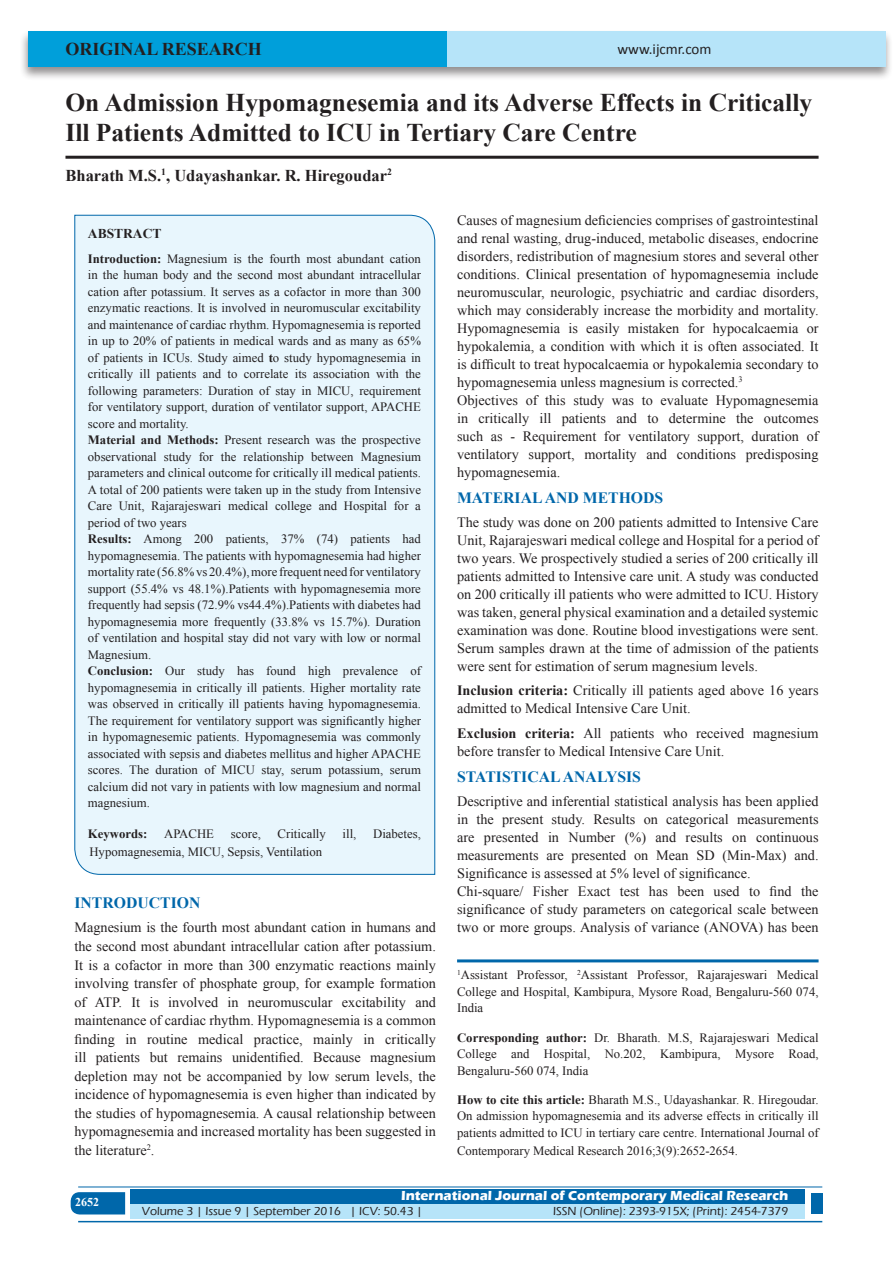
<style>
.page{position:relative;width:893px;height:1263px;background:#fff}
.page>*{position:absolute;margin:0;border:0;box-sizing:border-box;transform-origin:0 0}
.A_Title_New{font:700 25.5px/30px "Times New Roman";color:#231f20}
.AT_new{font:700 18px "Times New Roman";color:#231f20}
.AU-New{font:700 16.5px "Times New Roman";color:#231f20}
.t1{font:700 15.75px "Times New Roman";color:#0067aa}
.t2{font:15px "Calibri";color:#231f20}
.TX_New{font:14.25px/18px "Times New Roman";color:#231f20;text-align:justify}
.t3{font:700 13.5px "Eras ITC";color:#fff}
.t4{font:700 13.5px "Times New Roman";color:#231f20}
.HTC_new{font:12.75px/16.5px "Times New Roman";color:#231f20}
.Corresponding{font:12.75px/16.5px "Times New Roman";color:#231f20;text-align:justify}
.Affi_New{font:12.75px/16.5px "Times New Roman";color:#231f20;text-align:justify}
.t5{font:700 12.75px "Times New Roman";color:#231f20}
.t6{font:500 12px "Eras ITC";color:#231f20}
.t7{font:700 12px "Times New Roman";color:#fff}
.s1{font-weight:700}
</style>
<div class="page">
<div style="left:19px;top:29px;width:874px;height:52px;background:#231f20;opacity:.5"></div>
<div style="left:28px;top:31px;width:857px;height:35px;background:#b6e4f9"></div>
<div style="left:28px;top:31px;width:418px;height:35px;background:#009fda"></div>
<svg style="left:71px;top:1192px;width:54px;height:22px"></svg>
<div style="left:130px;top:1189px;width:674px;height:15px;background:#0067aa"></div>
<div style="left:130px;top:1204px;width:674px;height:15px;background:#b6e4f9"></div>
<hr style="left:78px;top:1186px;width:744px;height:1px;background:#0067aa">
<hr style="left:78px;top:1221px;width:744px;height:1px;background:#0067aa">
<div style="left:811px;top:1193px;width:11px;height:21px;background:#0067aa"></div>
<hr style="left:65px;top:156px;width:754px;height:3px;background:#231f20">
<div style="left:74px;top:214px;width:361px;height:661px;background:#e8f6fd"></div>
<hr style="left:457px;top:959px;width:362px;height:3px;background:#0067aa">
<p class="AT_new" style="left:65px;top:36px;width:198px">ORIGINAL RESEARCH</p>
<p class="t2" style="left:617px;top:40px;width:96px">www.ijcmr.com</p>
<p class="A_Title_New" style="left:65px;top:87px;width:748px">On Admission Hypomagnesemia and its Adverse Effects in Critically<br>Ill Patients Admitted to ICU in Tertiary Care Centre</p>
<p class="AU-New" style="left:65px;top:164px;width:328px">Bharath M.S.<sup>1</sup>, Udayashankar. R. Hiregoudar<sup>2</sup></p>
<p class="t4" style="left:88px;top:224px;width:75px">ABSTRACT</p>
<p class="HTC_new" style="left:88px;top:250px;width:335px"><span class="s1">Introduction:</span> Magnesium is the fourth most abundant cation in the human body and the second most abundant intracellular cation after potassium. It serves as a cofactor in more than 300 enzymatic reactions. It is involved in neuromuscular excitability and maintenance of cardiac rhythm. Hypomagnesemia is reported in up to 20% of patients in medical wards and as many as 65% of patients in ICUs. Study aimed <span class="s1">t</span>o study hypomagnesemia in critically ill patients and to correlate its association with the following parameters: Duration of stay in MICU, requirement for ventilatory support, duration of ventilator support, APACHE score and mortality.<br><span class="s1">Material and Methods:</span> Present research was the prospective observational study for the relationship between Magnesium parameters and clinical outcome for critically ill medical patients.<br>A total of 200 patients were taken up in the study from Intensive Care Unit, Rajarajeswari medical college and Hospital for a period of two years<br><span class="s1">Results:</span> Among 200 patients, 37% (74) patients had hypomagnesemia. The patients with hypomagnesemia had higher mortality rate (56.8% vs 20.4%), more frequent need for ventilatory support (55.4% vs 48.1%).Patients with hypomagnesemia more frequently had sepsis (72.9% vs44.4%).Patients with diabetes had hypomagnesemia more frequently (33.8% vs 15.7%). Duration of ventilation and hospital stay did not vary with low or normal Magnesium.<br><span class="s1">Conclusion:</span> Our study has found high prevalence of hypomagnesemia in critically ill patients. Higher mortality rate was observed in critically ill patients having hypomagnesemia.<br>The requirement for ventilatory support was significantly higher in hypomagnesemic patients. Hypomagnesemia was commonly associated with sepsis and diabetes mellitus and higher APACHE scores. The duration of MICU stay, serum potassium, serum calcium did not vary in patients with low magnesium and normal magnesium.</p>
<p class="t5" style="left:88px;top:825px;width:61px">Keywords:</p>
<p class="HTC_new" style="left:164px;top:825px;width:51px">APACHE</p>
<p class="HTC_new" style="left:231px;top:825px;width:32px">score,</p>
<p class="HTC_new" style="left:278px;top:825px;width:50px">Critically</p>
<p class="HTC_new" style="left:343px;top:825px;width:15px">ill,</p>
<p class="HTC_new" style="left:373px;top:825px;width:49px">Diabetes,</p>
<p class="HTC_new" style="left:89px;top:843px;width:234px">Hypomagnesemia, MICU, Sepsis, Ventilation</p>
<h1 class="t1" style="left:74px;top:891px;width:127px">INTRODUCTION</h1>
<p class="TX_New" style="left:74px;top:918px;width:363px;line-height:18.6px">Magnesium is the fourth most abundant cation in humans and the second most abundant intracellular cation after potassium.<br>It is a cofactor in more than 300 enzymatic reactions mainly involving transfer of phosphate group, for example formation of ATP. It is involved in neuromuscular excitability and maintenance of cardiac rhythm. Hypomagnesemia is a common finding in routine medical practice, mainly in critically ill patients but remains unidentified. Because magnesium depletion may not be accompanied by low serum levels, the incidence of hypomagnesemia is even higher than indicated by the studies of hypomagnesemia. A causal relationship between hypomagnesemia and increased mortality has been suggested in the literature<sup>2</sup>.</p>
<p class="TX_New" style="left:457px;top:211px;width:363px">Causes of magnesium deficiencies comprises of gastrointestinal and renal wasting, drug-induced, metabolic diseases, endocrine disorders, redistribution of magnesium stores and several other conditions. Clinical presentation of hypomagnesemia include neuromuscular, neurologic, psychiatric and cardiac disorders, which may considerably increase the morbidity and mortality.<br>Hypomagnesemia is easily mistaken for hypocalcaemia or hypokalemia, a condition with which it is often associated. It is difficult to treat hypocalcaemia or hypokalemia secondary to hypomagnesemia unless magnesium is corrected.<sup>3</sup></p>
<p class="TX_New" style="left:457px;top:391px;width:363px">Objectives of this study was to evaluate Hypomagnesemia in critically ill patients and to determine the outcomes such as - Requirement for ventilatory support, duration of ventilatory support, mortality and conditions predisposing hypomagnesemia.</p>
<h1 class="t1" style="left:457px;top:486px;width:208px">MATERIAL AND METHODS</h1>
<p class="TX_New" style="left:457px;top:513px;width:363px">The study was done on 200 patients admitted to Intensive Care Unit, Rajarajeswari medical college and Hospital for a period of two years. We prospectively studied a series of 200 critically ill patients admitted to Intensive care unit. A study was conducted on 200 critically ill patients who were admitted to ICU. History was taken, general physical examination and a detailed systemic examination was done. Routine blood investigations were sent.<br>Serum samples drawn at the time of admission of the patients were sent for estimation of serum magnesium levels.</p>
<p class="TX_New" style="left:457px;top:681px;width:363px"><span class="s1">Inclusion criteria:</span> Critically ill patients aged above 16 years admitted to Medical Intensive Care Unit.</p>
<p class="TX_New" style="left:457px;top:724px;width:363px"><span class="s1">Exclusion criteria:</span> All patients who received magnesium before transfer to Medical Intensive Care Unit.</p>
<h1 class="t1" style="left:457px;top:765px;width:185px">STATISTICAL ANALYSIS</h1>
<p class="TX_New" style="left:457px;top:792px;width:363px">Descriptive and inferential statistical analysis has been applied in the present study. Results on categorical measurements are presented in Number (%) and results on continuous measurements are presented on Mean SD (Min-Max) and.<br>Significance is assessed at 5% level of significance.</p>
<p class="TX_New" style="left:457px;top:882px;width:363px">Chi-square/ Fisher Exact test has been used to find the significance of study parameters on categorical scale between two or more groups. Analysis of variance (ANOVA) has been</p>
<p class="Affi_New" style="left:457px;top:967px;width:363px"><sup>1</sup>Assistant Professor, <sup>2</sup>Assistant Professor, Rajarajeswari Medical College and Hospital, Kambipura, Mysore Road, Bengaluru-560 074, India</p>
<p class="Corresponding" style="left:457px;top:1029px;width:363px"><span class="s1">Corresponding author:</span> Dr. Bharath. M.S, Rajarajeswari Medical College and Hospital, No.202, Kambipura, Mysore Road, Bengaluru-560 074, India</p>
<p class="HTC_new" style="left:457px;top:1091px;width:363px;text-align:justify"><span class="s1">How to cite this article:</span> Bharath M.S., Udayashankar. R. Hiregoudar.<br>On admission hypomagnesemia and its adverse effects in critically ill patients admitted to ICU in tertiary care centre. International Journal of</p>
<p class="HTC_new" style="left:457px;top:1142px;width:282px">Contemporary Medical Research 2016;3(9):2652-2654.</p>
<h4 class="t7" style="left:75px;top:1194px;width:26px">2652</h4>
<p class="t3" style="left:401px;top:1188px;width:389px">International Journal of Contemporary Medical Research</p>
<p class="t6" style="left:142px;top:1204px;width:282px">Volume 3 | Issue 9 | September 2016 | ICV: 50.43 |</p>
<p class="t6" style="left:553px;top:1204px;width:237px">ISSN (Online): 2393-915X; (Print): 2454-7379</p>
</div>
